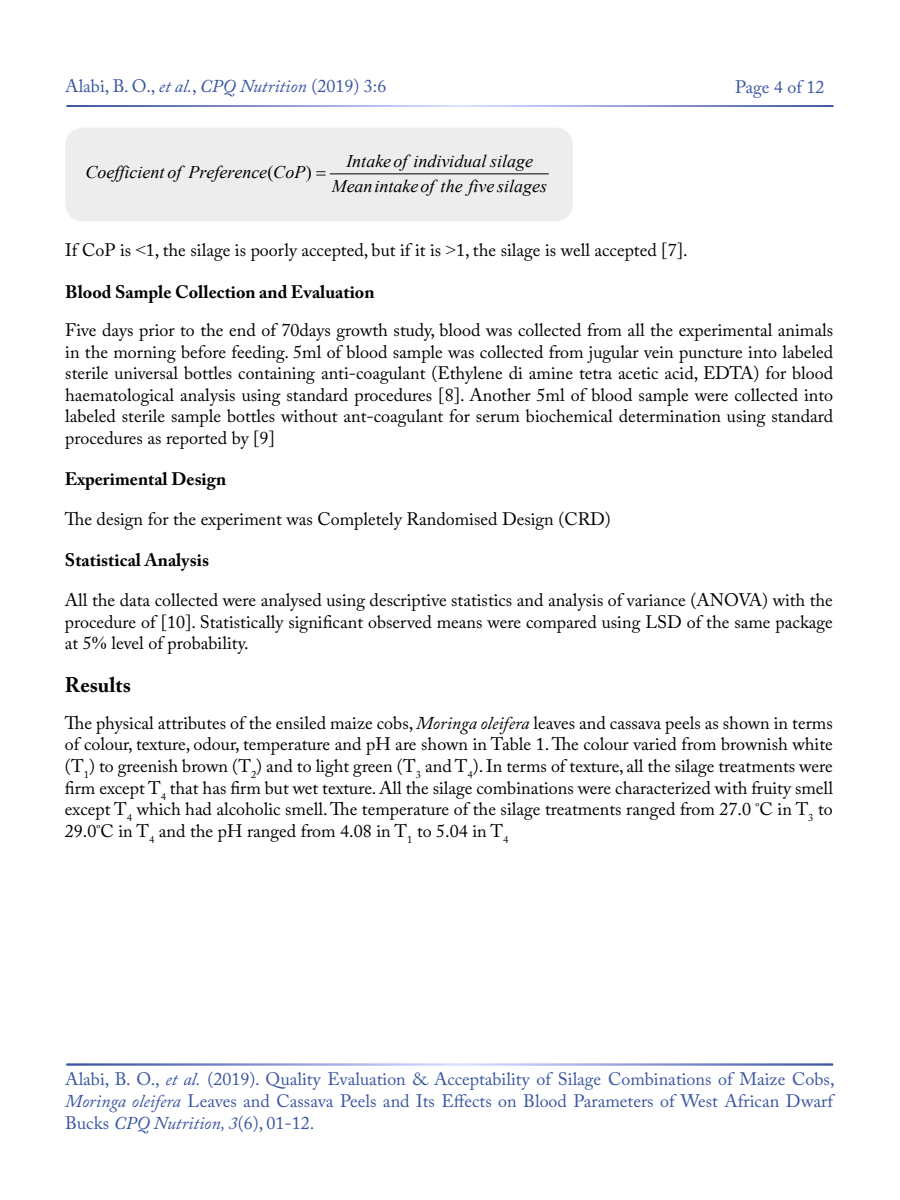
<style>
.page{position:relative;width:900px;height:1200px;background:#fff}
.page>*{position:absolute;margin:0;border:0;box-sizing:border-box;transform-origin:0 0}
.t1{font:700 21px "Adobe Caslon Pro";color:#000}
.t2{font:18px/21.6px "Adobe Caslon Pro";color:#000;text-align:justify}
.t3{font:18px/21.6px "Adobe Caslon Pro";color:#3955a0;text-align:justify}
.t4{font:700 18px "Adobe Caslon Pro";color:#000}
.t5{font:italic 17.85px/25.2px "Times New Roman";color:#000;text-align:center}
.t6{font:17.85px "Times New Roman";color:#000}
.s1{font-style:italic}
.s2{font-style:normal}
.s3{font-family:"Times New Roman"}
</style>
<div class="page">
<div style="left:65px;top:128px;width:508px;height:93px;background:#ededed;border-radius:18px"></div>
<hr style="left:330px;top:173px;width:218px;height:1px;background:#000">
<p class="t3" style="left:65px;top:75px;width:323px">Alabi, B. O., <span class="s1">et al.</span>, <span class="s1">CPQ Nutrition</span> (2019) 3:6</p>
<p class="t3" style="left:735px;top:76px;width:91px">Page 4 of 12</p>
<p class="t5" style="left:85px;top:159px;width:228px">Coefficient of Preference CoP<span class="s2">)</span></p>
<p class="t5" style="left:332px;top:148px;width:217px">Intake of individual silage<br>Meanintake of the five silages</p>
<p class="t6" style="left:267px;top:160px;width:7px">(</p>
<p class="t2" style="left:65px;top:239px;width:624px">If CoP is <span class="s3">&lt;</span>1, the silage is poorly accepted, but if it is <span class="s3">&gt;</span>1, the silage is well accepted [7].</p>
<p class="t4" style="left:65px;top:281px;width:311px">Blood Sample Collection and Evaluation</p>
<p class="t2" style="left:65px;top:319px;width:769px">Five days prior to the end of 70days growth study, blood was collected from all the experimental animals in the morning before feeding. 5ml of blood sample was collected from jugular vein puncture into labeled sterile universal bottles containing anti-coagulant (Ethylene di amine tetra acetic acid, EDTA) for blood haematological analysis using standard procedures [8]. Another 5ml of blood sample were collected into labeled sterile sample bottles without ant-coagulant for serum biochemical determination using standard procedures as reported by [9]</p>
<p class="t4" style="left:65px;top:468px;width:163px">Experimental Design</p>
<p class="t2" style="left:65px;top:508px;width:547px">The design for the experiment was Completely Randomised Design (CRD)</p>
<p class="t4" style="left:65px;top:549px;width:146px">Statistical Analysis</p>
<p class="t2" style="left:65px;top:589px;width:770px">All the data collected were analysed using descriptive statistics and analysis of variance (ANOVA) with the procedure of [10]. Statistically significant observed means were compared using LSD of the same package at 5<span class="s3">%</span> level of probability.</p>
<p class="t1" style="left:65px;top:672px;width:67px">Results</p>
<p class="t2" style="left:65px;top:712px;width:770px">The physical attributes of the ensiled maize cobs, <span class="s1">Moringa oleifera</span> leaves and cassava peels as shown in terms of colour, texture, odour, temperature and pH are shown in Table 1. The colour varied from brownish white (T<sub>1</sub>) to greenish brown (T<sub>2</sub>) and to light green (T<sub>3</sub> and T<sub>4</sub>). In terms of texture, all the silage treatments were firm except T<sub>4</sub> that has firm but wet texture. All the silage combinations were characterized with fruity smell except T<sub>4</sub> which had alcoholic smell. The temperature of the silage treatments ranged from 27.0 <sup>º</sup>C in T<sub>3</sub> to 29.0<sup>º</sup>C in T<sub>4</sub> and the pH ranged from 4.08 in T<sub>1</sub> to 5.04 in T<sub>4</sub></p>
<p class="t3" style="left:65px;top:1068px;width:771px">Alabi, B. O., <span class="s1">et al.</span> (2019). Quality Evaluation &amp; Acceptability of Silage Combinations of Maize Cobs, <span class="s1">Moringa oleifera</span> Leaves and Cassava Peels and Its Effects on Blood Parameters of West African Dwarf Bucks <span class="s1">CPQ Nutrition, 3</span>(6), 01-12.</p>
</div>
